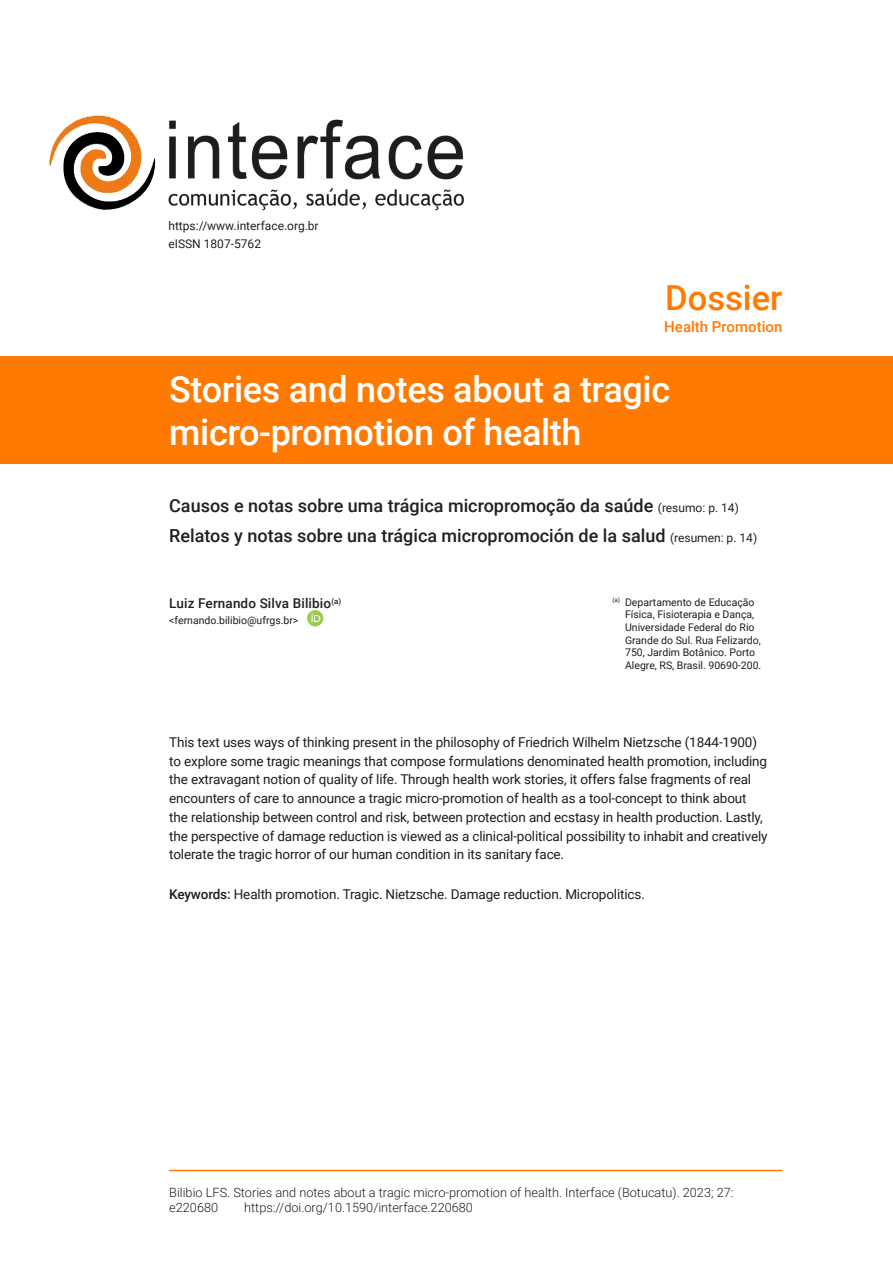
<style>
.page{position:relative;width:893px;height:1263px;background:#fff}
.page>*{position:absolute;margin:0;border:0;box-sizing:border-box;transform-origin:0 0}
.t1{font:500 36px/43.2px "Roboto";letter-spacing:-.01em;color:#fff}
.t2{font:500 34.5px "Roboto";color:#ff7a03}
.t3{font:500 18px/30.2px "Roboto";color:#231f20}
.t4{font:500 15px "Roboto";color:#ff7a03}
.t5{font:13.5px/18.8px "Roboto";letter-spacing:-.01em;color:#1d1d1d}
.t6{font:500 13.5px "Roboto";letter-spacing:.01em;color:#231f20}
.t7{font:300 12.75px/15.3px "Roboto";color:#1d1d1d}
.t8{font:12px/18px "Roboto";color:#231f20}
.t9{font:10.5px/12.6px "Roboto";color:#1d1d1d}
.s1{font-weight:400;font-size:12px}
.s2{font-weight:500}
</style>
<div class="page">
<div style="left:0;top:356px;width:893px;height:108px;background:#ff7a03"></div>
<img style="left:168px;top:119px;width:296px;height:91px">
<img style="left:49px;top:116px;width:107px;height:94px">
<hr style="left:169px;top:1170px;width:613px;height:1px;background:#ff7a03">
<div style="left:307px;top:610px;width:16px;height:16px;background:#9acc51;border-radius:50%"></div>
<svg style="left:311px;top:613px;width:9px;height:9px"></svg>
<p class="t8" style="left:168px;top:216px;width:152px">https://www.interface.org.br eISSN 1807-5762</p>
<h2 class="t2" style="left:665px;top:273px;width:119px">Dossier</h2>
<p class="t4" style="left:664px;top:316px;width:120px">Health Promotion</p>
<h1 class="t1" style="left:169px;top:366px;width:502px">Stories and notes about a tragic micro-promotion of health</h1>
<h3 class="t3" style="left:169px;top:490px;width:589px">Causos e notas sobre uma trágica micropromoção da saúde <span class="s1">(resumo: p. 14)<br></span>Relatos y notas sobre una trágica micropromoción de la salud <span class="s1">(resumen: p. 14)</span></h3>
<p class="t6" style="left:169px;top:594px;width:173px">Luiz Fernando Silva Bilibio<sup>(a)</sup></p>
<p class="t9" style="left:169px;top:614px;width:131px">&lt;fernando.bilibio@ufrgs.br&gt;</p>
<p class="t9" style="left:625px;top:595px;width:138px;text-indent:-13px"><sup>(a)</sup> Departamento de Educação<br>Física, Fisioterapia e Dança,<br>Universidade Federal do Rio<br>Grande do Sul. Rua Felizardo,<br>750, Jardim Botânico. Porto<br>Alegre, RS, Brasil. 90690-200.</p>
<p class="t5" style="left:169px;top:732px;width:600px">This text uses ways of thinking present in the philosophy of Friedrich Wilhelm Nietzsche (1844-1900) to explore some tragic meanings that compose formulations denominated health promotion, including the extravagant notion of quality of life. Through health work stories, it offers false fragments of real encounters of care to announce a tragic micro-promotion of health as a tool-concept to think about the relationship between control and risk, between protection and ecstasy in health production. Lastly, the perspective of damage reduction is viewed as a clinical-political possibility to inhabit and creatively tolerate the tragic horror of our human condition in its sanitary face.</p>
<p class="t5" style="left:169px;top:885px;width:477px"><span class="s2">Keywords:</span> Health promotion. Tragic. Nietzsche. Damage reduction. Micropolitics.</p>
<p class="t7" style="left:169px;top:1184px;width:566px">Bilibio LFS. Stories and notes about a tragic micro-promotion of health. Interface (Botucatu). 2023; 27: e220680</p>
<p class="t7" style="left:244px;top:1199px;width:230px">https://doi.org/10.1590/interface.220680</p>
</div>
